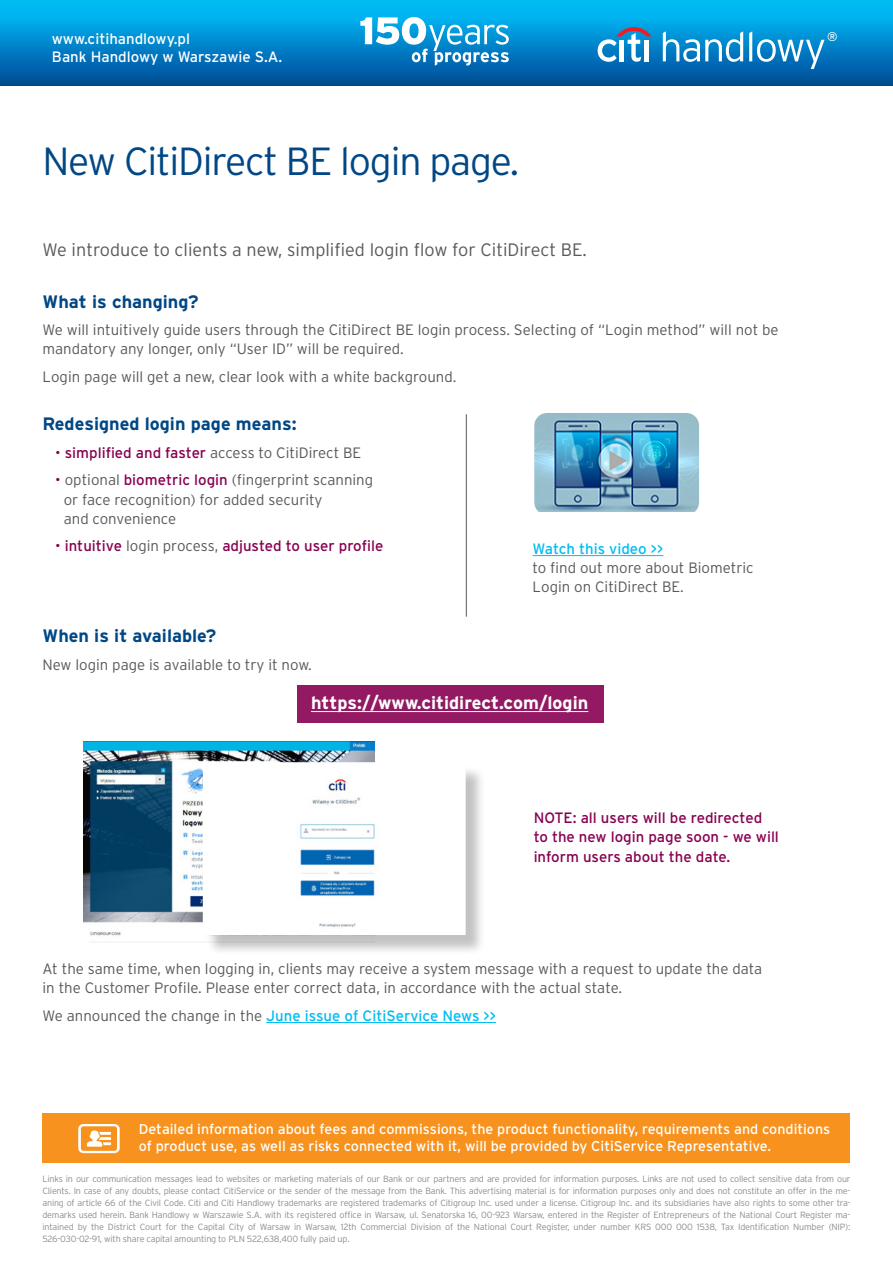
<style>
.page{position:relative;width:893px;height:1263px;background:#fff}
.page>*{position:absolute;margin:0;border:0;box-sizing:border-box;transform-origin:0 0}
.t1{font:300 39.15px "Interstate Pl";letter-spacing:-.03em;color:#004785}
.t2{font:300 18px "Interstate Pl";color:#58595b}
.main_txt{font:700 18px "Interstate Pl";color:#004785}
.main_txt-2{font:700 18px "Interstate Pl";color:#fff}
.main_txt-3{font:300 15px/19.2px "Interstate Pl";color:#58595b}
.main_txt-4{font:15px/19.2px "Interstate Pl";color:#870051}
.main_txt-5{font:15px "Interstate Pl";color:#00bdf2}
.t3{font:15px/18px "Interstate Pl";color:#fff}
.subhead{font:14.25px/16.8px "Interstate Pl";color:#fff}
.t4{font:12.6px "Interstate Pl";color:#fff}
.t5{font:300 9px/12px "Interstate Pl";letter-spacing:-.02em;color:#8a8c8e;text-align:justify}
.s1{color:#870051}
.s2{font-weight:400;color:#870051}
.s3{font-weight:300}
.s4{font-weight:300;color:#58595b}
</style>
<div class="page">
<div style="left:43px;top:1113px;width:807px;height:50px;background:#f7921e"></div>
<svg style="left:78px;top:1124px;width:42px;height:29px"></svg>
<hr style="left:533px;top:555px;width:130px;height:1px;background:#00bdf2">
<hr style="left:266px;top:1022px;width:230px;height:1px;background:#00bdf2">
<img style="left:534px;top:413px;width:165px;height:99px">
<div style="left:0;top:0;width:893px;height:85px;background:linear-gradient(to bottom,#00c7ff,#004b97)"></div>
<svg style="left:663px;top:31px;width:80px;height:31px"></svg>
<svg style="left:749px;top:31px;width:76px;height:38px;background:#3799d1"></svg>
<svg style="left:598px;top:27px;width:54px;height:35px"></svg>
<hr style="left:645px;top:40px;width:4px;height:21px;background:#fff">
<div style="left:297px;top:685px;width:307px;height:37px;background:#931a62"></div>
<hr style="left:311px;top:711px;width:277px;height:1px;background:#fff">
<img style="left:84px;top:742px;width:290px;height:194px">
<div style="left:206px;top:765px;width:280px;height:191px;background:#000;opacity:.24"></div>
<div style="left:203px;top:763px;width:262px;height:171px;background:#fff"></div>
<img style="left:300px;top:778px;width:75px;height:150px">
<hr style="left:466px;top:414px;width:1px;height:203px;background:#58595b">
<svg style="left:360px;top:17px;width:149px;height:49px"></svg>
<p class="t3" style="left:52px;top:29px;width:232px">www.citihandlowy.pl<br>Bank Handlowy w Warszawie S.A.</p>
<h3 class="t4" style="left:827px;top:29px;width:12px">®</h3>
<p class="t1" style="left:43px;top:139px;width:478px">New CitiDirect BE login page.</p>
<p class="t2" style="left:43px;top:239px;width:546px">We introduce to clients a new, simplified login flow for CitiDirect BE.</p>
<p class="main_txt" style="left:43px;top:291px;width:158px">What is changing?</p>
<p class="main_txt-3" style="left:43px;top:320px;width:738px">We will intuitively guide users through the CitiDirect BE login process. Selecting of “Login method” will not be mandatory any longer, only “User ID” will be required.</p>
<p class="main_txt-3" style="left:43px;top:367px;width:415px">Login page will get a new, clear look with a white background.</p>
<p class="main_txt" style="left:43px;top:414px;width:256px">Redesigned login page means:</p>
<p class="main_txt-3" style="left:55px;top:443px;width:308px"><span class="s1">•</span> <span class="s2">simplified and faster</span> access to CitiDirect BE</p>
<p class="main_txt-3" style="left:55px;top:470px;width:319px"><span class="s1">•</span> optional <span class="s2">biometric login</span> (fingerprint scanning</p>
<p class="main_txt-3" style="left:64px;top:489px;width:260px">or face recognition) for added security and convenience</p>
<p class="main_txt-4" style="left:55px;top:536px;width:330px"><span class="s3">•</span> intuitive <span class="s4">login process,</span> adjusted to user profile</p>
<p class="main_txt" style="left:43px;top:626px;width:175px">When is it available?</p>
<p class="main_txt-3" style="left:43px;top:655px;width:271px">New login page is available to try it now.</p>
<p class="main_txt-5" style="left:533px;top:540px;width:132px">Watch this video &gt;&gt;</p>
<p class="main_txt-3" style="left:533px;top:558px;width:223px">to find out more about Biometric<br>Login on CitiDirect BE.</p>
<p class="main_txt-2" style="left:311px;top:693px;width:279px">https://www.citidirect.com/login</p>
<p class="main_txt-4" style="left:534px;top:808px;width:247px">NOTE: all users will be redirected to the new login page soon - we will inform users about the date.</p>
<p class="main_txt-3" style="left:43px;top:958px;width:721px">At the same time, when logging in, clients may receive a system message with a request to update the data in the Customer Profile. Please enter correct data, in accordance with the actual state.</p>
<p class="main_txt-5" style="left:43px;top:1007px;width:455px"><span class="s4">We announced the change in the</span> June issue of CitiService News &gt;&gt;</p>
<p class="subhead" style="left:139px;top:1121px;width:693px">Detailed information about fees and commissions, the product functionality, requirements and conditions of product use, as well as risks connected with it, will be provided by CitiService Representative.</p>
<p class="t5" style="left:43px;top:1172px;width:809px">Links in our communication messages lead to websites or marketing materials of our Bank or our partners and are provided for information purposes. Links are not used to collect sensitive data from our Clients. In case of any doubts, please contact CitiService or the sender of the message from the Bank. This advertising material is for information purposes only and does not constitute an offer in the me&shy;aning of article 66 of the Civil Code. Citi and Citi Handlowy trademarks are registered trademarks of Citigroup Inc. used under a license. Citigroup Inc. and its subsidiaries have also rights to some other tra&shy;demarks used herein. Bank Handlowy w Warszawie S.A. with its registered office in Warsaw, ul. Senatorska 16, 00-923 Warsaw, entered in the Register of Entrepreneurs of the National Court Register ma&shy;intained by the District Court for the Capital City of Warsaw in Warsaw, 12th Commercial Division of the National Court Register, under number KRS 000 000 1538, Tax Identification Number (NIP):<br>526-030-02-91, with share capital amounting to PLN 522,638,400 fully paid up.</p>
</div>
